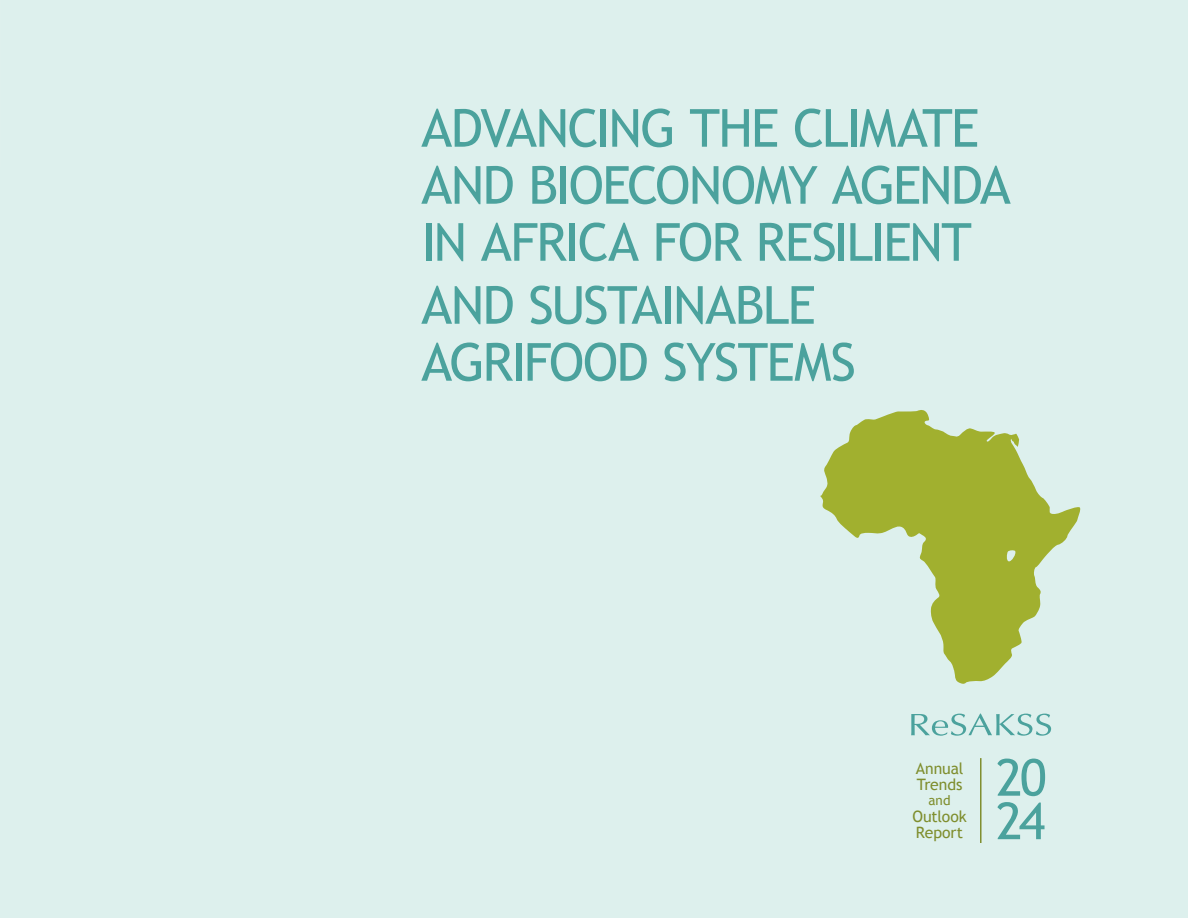
<style>
.page{position:relative;width:1188px;height:918px;background:#ddf0ed}
.page>*{position:absolute;margin:0;border:0;box-sizing:border-box;transform-origin:0 0}
.t1{font:52.5px/57px "Trebuchet MS";letter-spacing:-.035em;color:#4ba29d}
.t2{font:51px/43.5px "Trebuchet MS";color:#4ba29d}
.t3{font:15.75px/16.5px "Trebuchet MS";letter-spacing:-.005em;color:#7f8e2e}
.t4{font:13.5px "Trebuchet MS";color:#7f8e2e}
</style>
<div class="page">
<svg style="left:820px;top:410px;width:261px;height:274px"></svg>
<svg style="left:911px;top:714px;width:140px;height:22px"></svg>
<hr style="left:980px;top:758px;width:2px;height:85px;background:#7f8e2e">
<p class="t1" style="left:421px;top:100px;width:591px">ADVANCING THE CLIMATE<br>AND BIOECONOMY AGENDA<br>IN AFRICA FOR RESILIENT</p>
<p class="t1" style="left:421px;top:277px;width:436px">AND SUSTAINABLE<br>AGRIFOOD SYSTEMS</p>
<p class="t3" style="left:916px;top:760px;width:49px">Annual<br>Trends</p>
<p class="t4" style="left:929px;top:793px;width:23px">and</p>
<p class="t3" style="left:912px;top:808px;width:56px">Outlook<br>Report</p>
<p class="t2" style="left:996px;top:757px;width:52px">20<br>24</p>
</div>
